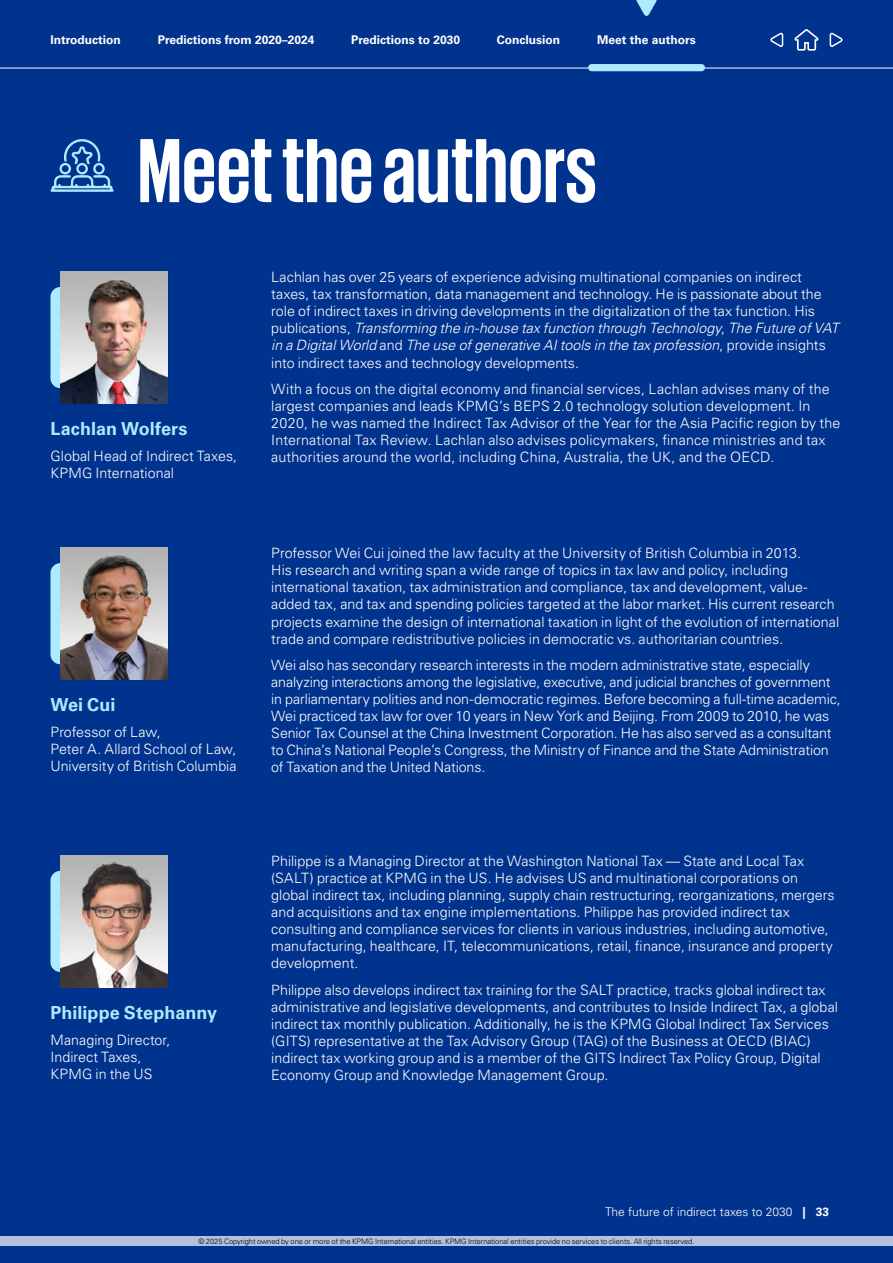
<style>
.page{position:relative;width:893px;height:1263px;background:#00338d}
.page>*{position:absolute;margin:0;border:0;box-sizing:border-box;transform-origin:0 0}
.t1{font:700 93px "KPMG";color:#fff}
.t2{font:700 18px "Univers LT Std";letter-spacing:.005em;color:#aceaff}
.t3{font:300 14.25px/17.1px "Univers LT Std";color:#fff}
.t4{font:700 12px "Univers LT Std";color:#fff}
.t5{font:300 12px "Univers LT Std";color:#fff}
.t6{font:300 7.5px "Univers LT Std";letter-spacing:-.005em;color:#000}
.s1{font-style:italic}
.s2{font-weight:700}
</style>
<div class="page">
<div style="left:50px;top:563px;width:20px;height:101px;background:#aceaff;border-radius:10px"></div>
<div style="left:50px;top:871px;width:20px;height:101px;background:#aceaff;border-radius:10px"></div>
<div style="left:50px;top:287px;width:20px;height:101px;background:#aceaff;border-radius:10px"></div>
<img style="left:60px;top:272px;width:107px;height:131px">
<svg style="left:50px;top:139px;width:64px;height:53px"></svg>
<svg style="left:830px;top:33px;width:12px;height:14px"></svg>
<svg style="left:770px;top:33px;width:13px;height:14px"></svg>
<svg style="left:794px;top:29px;width:25px;height:22px"></svg>
<hr style="left:0;top:68px;width:893px;height:1px;background:#fff">
<div style="left:588px;top:64px;width:117px;height:7px;background:#aceaff;border-radius:4px"></div>
<svg style="left:636px;top:0;width:21px;height:16px"></svg>
<div style="left:0;top:1236px;width:893px;height:10px;background:#b2c1dc"></div>
<img style="left:60px;top:548px;width:107px;height:132px">
<img style="left:60px;top:855px;width:107px;height:132px">
<p class="t4" style="left:50px;top:33px;width:72px">Introduction</p>
<p class="t4" style="left:158px;top:33px;width:158px">Predictions from 2020–2024</p>
<p class="t4" style="left:351px;top:33px;width:110px">Predictions to 2030</p>
<p class="t4" style="left:497px;top:33px;width:65px">Conclusion</p>
<p class="t4" style="left:597px;top:33px;width:100px">Meet the authors</p>
<h1 class="t1" style="left:138px;top:124px;width:461px">Meet the authors</h1>
<p class="t2" style="left:50px;top:418px;width:138px">Lachlan Wolfers</p>
<p class="t3" style="left:50px;top:447px;width:188px">Global Head of Indirect Taxes,<br>KPMG International</p>
<p class="t2" style="left:50px;top:694px;width:66px">Wei Cui</p>
<p class="t3" style="left:50px;top:723px;width:188px">Professor of Law,<br>Peter A. Allard School of Law,<br>University of British Columbia</p>
<p class="t2" style="left:50px;top:1002px;width:168px">Philippe Stephanny</p>
<p class="t3" style="left:50px;top:1031px;width:122px">Managing Director,<br>Indirect Taxes,<br>KPMG in the US</p>
<p class="t3" style="left:271px;top:268px;width:569px">Lachlan has over 25 years of experience advising multinational companies on indirect taxes, tax transformation, data management and technology. He is passionate about the role of indirect taxes in driving developments in the digitalization of the tax function. His publications, <span class="s1">Transforming the in-house tax function through Technology</span>, <span class="s1">The Future of VAT in a Digital World</span> and <span class="s1">The use of generative AI tools in the tax profession</span>, provide insights into indirect taxes and technology developments.</p>
<p class="t3" style="left:271px;top:380px;width:571px">With a focus on the digital economy and financial services, Lachlan advises many of the largest companies and leads KPMG’s BEPS 2.0 technology solution development. In 2020, he was named the Indirect Tax Advisor of the Year for the Asia Pacific region by the International Tax Review. Lachlan also advises policymakers, finance ministries and tax authorities around the world, including China, Australia, the UK, and the OECD.</p>
<p class="t3" style="left:271px;top:544px;width:569px">Professor Wei Cui joined the law faculty at the University of British Columbia in 2013.<br>His research and writing span a wide range of topics in tax law and policy, including international taxation, tax administration and compliance, tax and development, value&shy;added tax, and tax and spending policies targeted at the labor market. His current research projects examine the design of international taxation in light of the evolution of international trade and compare redistributive policies in democratic vs. authoritarian countries.</p>
<p class="t3" style="left:271px;top:656px;width:571px">Wei also has secondary research interests in the modern administrative state, especially analyzing interactions among the legislative, executive, and judicial branches of government in parliamentary polities and non-democratic regimes. Before becoming a full-time academic, Wei practiced tax law for over 10 years in New York and Beijing. From 2009 to 2010, he was Senior Tax Counsel at the China Investment Corporation. He has also served as a consultant to China’s National People’s Congress, the Ministry of Finance and the State Administration of Taxation and the United Nations.</p>
<p class="t3" style="left:271px;top:852px;width:565px">Philippe is a Managing Director at the Washington National Tax — State and Local Tax (SALT) practice at KPMG in the US. He advises US and multinational corporations on global indirect tax, including planning, supply chain restructuring, reorganizations, mergers and acquisitions and tax engine implementations. Philippe has provided indirect tax consulting and compliance services for clients in various industries, including automotive, manufacturing, healthcare, IT, telecommunications, retail, finance, insurance and property development.</p>
<p class="t3" style="left:271px;top:981px;width:568px">Philippe also develops indirect tax training for the SALT practice, tracks global indirect tax administrative and legislative developments, and contributes to Inside Indirect Tax, a global indirect tax monthly publication. Additionally, he is the KPMG Global Indirect Tax Services (GITS) representative at the Tax Advisory Group (TAG) of the Business at OECD (BIAC) indirect tax working group and is a member of the GITS Indirect Tax Policy Group, Digital Economy Group and Knowledge Management Group.</p>
<p class="t5" style="left:605px;top:1205px;width:226px">The future of indirect taxes to 2030 <span class="s2">| 33</span></p>
<p class="t6" style="left:198px;top:1236px;width:498px">© 2025 Copyright owned by one or more of the KPMG International entities. KPMG International entities provide no services to clients. All rights reserved.</p>
</div>
